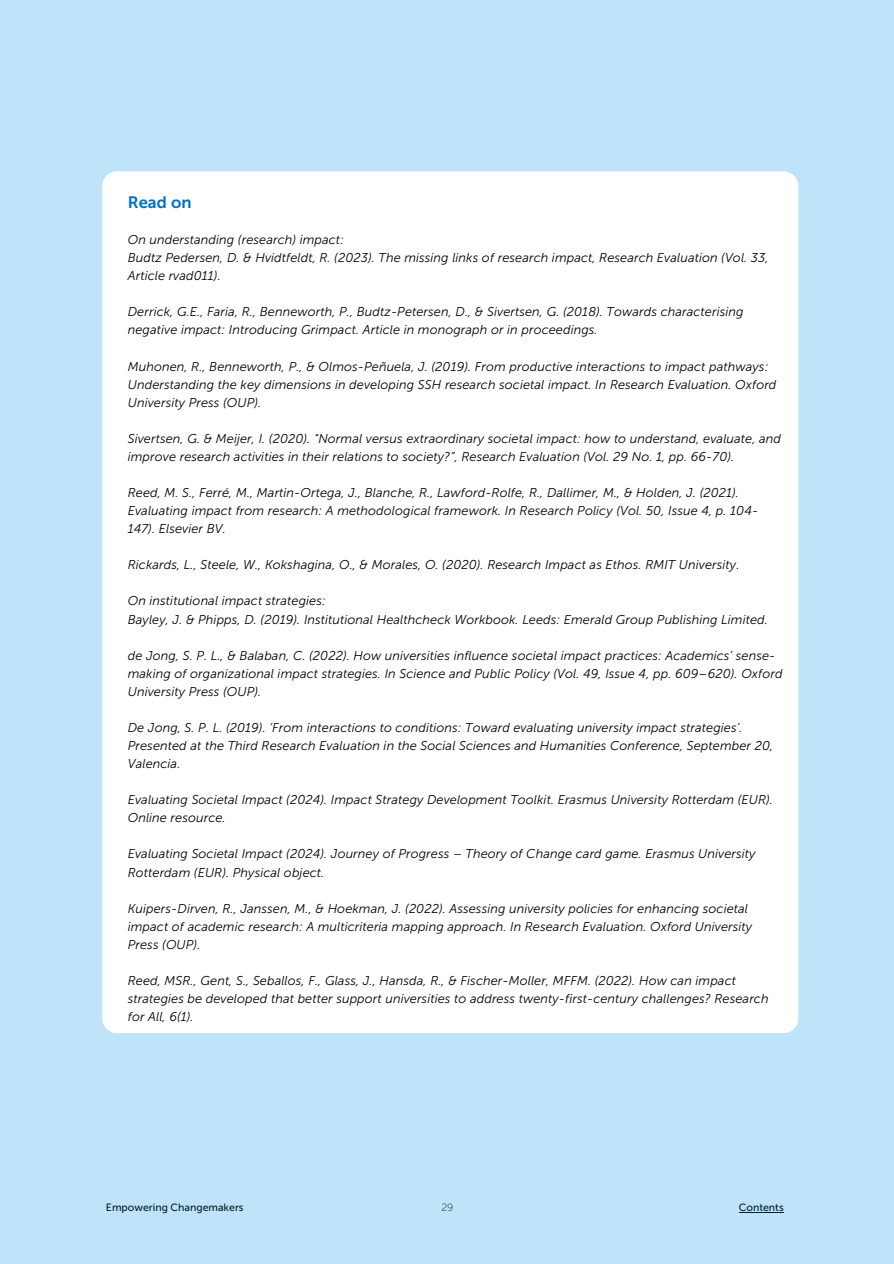
<style>
.page{position:relative;width:894px;height:1264px;background:#fff}
.page>*{position:absolute;margin:0;border:0;box-sizing:border-box;transform-origin:0 0}
.t1{font:16.5px "Museo Sans 700";letter-spacing:.005em;color:#006ec3}
.t2{font:italic 12.75px/18px "Museo Sans 300";letter-spacing:.005em;color:#000}
.t3{font:10.5px "Museo Sans 500";color:#002328}
.t4{font:10.5px "Museo Sans 100";color:#002328}
</style>
<div class="page">
<div style="left:0;top:0;width:893px;height:1263px;background:#bfe4f9"></div>
<div style="left:102px;top:171px;width:696px;height:861px;background:#fff;border-radius:15px"></div>
<hr style="left:738px;top:1211px;width:45px;height:1px;background:#002328">
<h1 class="t1" style="left:128px;top:192px;width:65px">Read on</h1>
<h2 class="t2" style="left:128px;top:231px;width:642px">On understanding (research) impact:<br>Budtz Pedersen, D. &amp; Hvidtfeldt, R. (2023). The missing links of research impact, Research Evaluation (Vol. 33,<br>Article rvad011).</h2>
<h2 class="t2" style="left:128px;top:303px;width:617px">Derrick, G.E., Faria, R., Benneworth, P., Budtz-Petersen, D., &amp; Sivertsen, G. (2018). Towards characterising negative impact: Introducing Grimpact. Article in monograph or in proceedings.</h2>
<h2 class="t2" style="left:128px;top:357px;width:650px">Muhonen, R., Benneworth, P., &amp; Olmos-Peñuela, J. (2019). From productive interactions to impact pathways:<br>Understanding the key dimensions in developing SSH research societal impact. In Research Evaluation. Oxford<br>University Press (OUP).</h2>
<h2 class="t2" style="left:128px;top:429px;width:654px">Sivertsen, G. &amp; Meijer, I. (2020). “Normal versus extraordinary societal impact: how to understand, evaluate, and improve research activities in their relations to society?”, Research Evaluation (Vol. 29 No. 1, pp. 66-70).</h2>
<h2 class="t2" style="left:128px;top:483px;width:632px">Reed, M. S., Ferré, M., Martin-Ortega, J., Blanche, R., Lawford-Rolfe, R., Dallimer, M., &amp; Holden, J. (2021).<br>Evaluating impact from research: A methodological framework. In Research Policy (Vol. 50, Issue 4, p. 104-<br>147). Elsevier BV.</h2>
<h2 class="t2" style="left:128px;top:556px;width:613px">Rickards, L., Steele, W., Kokshagina, O., &amp; Morales, O. (2020). Research Impact as Ethos. RMIT University.</h2>
<h2 class="t2" style="left:128px;top:592px;width:641px">On institutional impact strategies:<br>Bayley, J. &amp; Phipps, D. (2019). Institutional Healthcheck Workbook. Leeds: Emerald Group Publishing Limited.</h2>
<h2 class="t2" style="left:128px;top:646px;width:656px">de Jong, S. P. L., &amp; Balaban, C. (2022). How universities influence societal impact practices: Academics’ sense&shy;making of organizational impact strategies. In Science and Public Policy (Vol. 49, Issue 4, pp. 609–620). Oxford<br>University Press (OUP).</h2>
<h2 class="t2" style="left:128px;top:718px;width:646px">De Jong, S. P. L. (2019). ‘From interactions to conditions: Toward evaluating university impact strategies’.<br>Presented at the Third Research Evaluation in the Social Sciences and Humanities Conference, September 20,<br>Valencia.</h2>
<h2 class="t2" style="left:128px;top:791px;width:646px">Evaluating Societal Impact (2024). Impact Strategy Development Toolkit. Erasmus University Rotterdam (EUR).<br>Online resource.</h2>
<h2 class="t2" style="left:128px;top:845px;width:629px">Evaluating Societal Impact (2024). Journey of Progress – Theory of Change card game. Erasmus University<br>Rotterdam (EUR). Physical object.</h2>
<h2 class="t2" style="left:128px;top:899px;width:625px">Kuipers-Dirven, R., Janssen, M., &amp; Hoekman, J. (2022). Assessing university policies for enhancing societal impact of academic research: A multicriteria mapping approach. In Research Evaluation. Oxford University<br>Press (OUP).</h2>
<h2 class="t2" style="left:128px;top:971px;width:642px">Reed, MSR., Gent, S., Seballos, F., Glass, J., Hansda, R., &amp; Fischer-Moller, MFFM. (2022). How can impact strategies be developed that better support universities to address twenty-first-century challenges? Research for All, 6(1).</h2>
<p class="t3" style="left:106px;top:1201px;width:139px">Empowering Changemakers</p>
<p class="t4" style="left:441px;top:1201px;width:14px">29</p>
<p class="t3" style="left:738px;top:1201px;width:46px">Contents</p>
</div>
